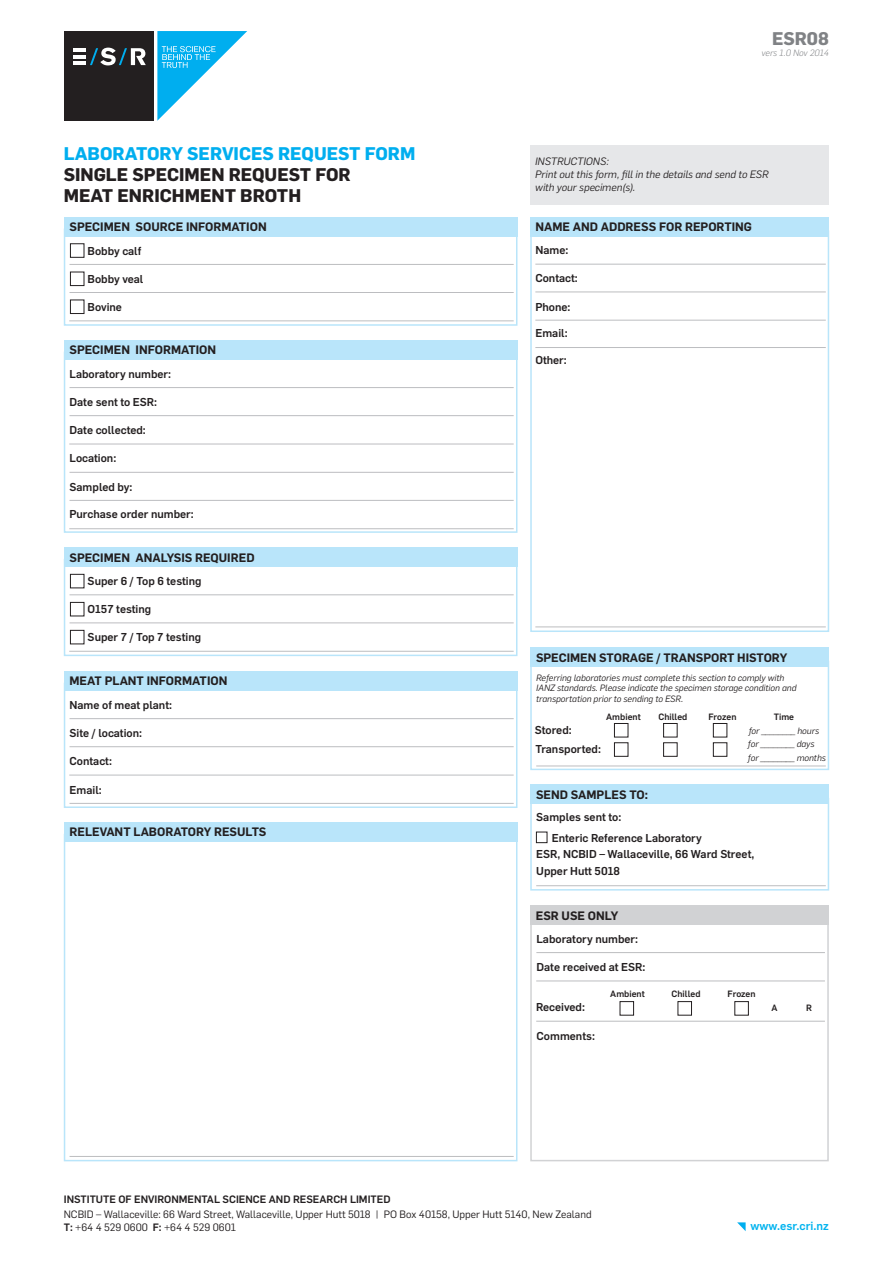
<style>
.page{position:relative;width:893px;height:1263px;background:#fff}
.page>*{position:absolute;margin:0;border:0;box-sizing:border-box;transform-origin:0 0}
.t1{font:700 18px/21px "Flama";color:#231f20}
.t2{font:700 18px "Flama";color:#00aeef}
.t3{font:700 18px "Flama";color:#808285}
.t4{font:600 12px "Flama";color:#231f20}
.t5{font:500 11.7px "Flama";color:#00b3ef}
.t6{font:500 11.25px/16.5px "Flama";color:#231f20}
.t7{font:10.5px "Flama";color:#231f20}
.t8{font:italic 10.5px/12.8px "Flama";color:#231f20}
.t9{font:500 10.5px "Flama";color:#231f20}
.t10{font:italic 9px/10.5px "Flama";color:#231f20}
.t11{font:500 9px "Flama";color:#231f20}
.t12{font:italic 300 9px "Flama";letter-spacing:-.005em;color:#808285}
.s1{font-weight:500}
</style>
<div class="page">
<div style="left:64px;top:228px;width:453px;height:98px;border:2px solid #b9e5fa"></div>
<div style="left:64px;top:559px;width:453px;height:97px;border:2px solid #b9e5fa"></div>
<div style="left:64px;top:352px;width:453px;height:181px;border:2px solid #b9e5fa"></div>
<div style="left:64px;top:683px;width:453px;height:125px;border:2px solid #b9e5fa"></div>
<div style="left:64px;top:834px;width:453px;height:327px;border:2px solid #b9e5fa"></div>
<div style="left:64px;top:31px;width:90px;height:90px;background:#231f20"></div>
<svg style="left:73px;top:48px;width:73px;height:17px"></svg>
<svg style="left:157px;top:31px;width:90px;height:90px"></svg>
<div style="left:64px;top:217px;width:453px;height:19px;background:#b9e5fa"></div>
<div style="left:64px;top:547px;width:453px;height:20px;background:#b9e5fa"></div>
<div style="left:64px;top:340px;width:453px;height:19px;background:#b9e5fa"></div>
<div style="left:64px;top:671px;width:453px;height:19px;background:#b9e5fa"></div>
<div style="left:64px;top:822px;width:453px;height:19px;background:#b9e5fa"></div>
<hr style="left:70px;top:264px;width:444px;height:1px;background:#bcbdc0">
<hr style="left:70px;top:594px;width:444px;height:1px;background:#bcbdc0">
<hr style="left:70px;top:387px;width:444px;height:1px;background:#bcbdc0">
<hr style="left:70px;top:718px;width:444px;height:1px;background:#bcbdc0">
<hr style="left:70px;top:472px;width:444px;height:1px;background:#bcbdc0">
<hr style="left:70px;top:803px;width:444px;height:1px;background:#bcbdc0">
<hr style="left:70px;top:1156px;width:444px;height:1px;background:#bcbdc0">
<hr style="left:70px;top:292px;width:444px;height:1px;background:#bcbdc0">
<hr style="left:70px;top:623px;width:444px;height:1px;background:#bcbdc0">
<hr style="left:70px;top:415px;width:444px;height:1px;background:#bcbdc0">
<hr style="left:70px;top:746px;width:444px;height:1px;background:#bcbdc0">
<hr style="left:70px;top:500px;width:444px;height:1px;background:#bcbdc0">
<hr style="left:69px;top:321px;width:445px;height:1px;background:#bcbdc0">
<hr style="left:69px;top:651px;width:445px;height:1px;background:#bcbdc0">
<hr style="left:69px;top:444px;width:445px;height:1px;background:#bcbdc0">
<hr style="left:69px;top:775px;width:445px;height:1px;background:#bcbdc0">
<hr style="left:69px;top:528px;width:445px;height:1px;background:#bcbdc0">
<div style="left:530px;top:230px;width:299px;height:402px;border:2px solid #b9e5fa"></div>
<div style="left:530px;top:217px;width:299px;height:19px;background:#b9e5fa"></div>
<hr style="left:535px;top:264px;width:291px;height:1px;background:#bcbdc0">
<hr style="left:535px;top:292px;width:291px;height:1px;background:#bcbdc0">
<hr style="left:535px;top:320px;width:291px;height:1px;background:#bcbdc0">
<hr style="left:535px;top:347px;width:291px;height:1px;background:#bcbdc0">
<hr style="left:535px;top:627px;width:291px;height:1px;background:#bcbdc0">
<div style="left:530px;top:145px;width:299px;height:60px;background:#e6e7e9"></div>
<div style="left:530px;top:919px;width:299px;height:242px;border:2px solid #d1d2d4"></div>
<div style="left:530px;top:905px;width:299px;height:20px;background:#d1d2d4"></div>
<div style="left:530px;top:661px;width:299px;height:109px;border:2px solid #b9e5fa"></div>
<div style="left:530px;top:648px;width:299px;height:19px;background:#b9e5fa"></div>
<hr style="left:536px;top:766px;width:290px;height:1px;background:#bcbdc0">
<div style="left:530px;top:798px;width:299px;height:92px;border:2px solid #b9e5fa"></div>
<div style="left:530px;top:785px;width:299px;height:19px;background:#b9e5fa"></div>
<hr style="left:536px;top:885px;width:290px;height:1px;background:#bcbdc0">
<div style="left:536px;top:832px;width:11px;height:11px;border:1px solid #231f20"></div>
<hr style="left:536px;top:952px;width:289px;height:1px;background:#bcbdc0">
<hr style="left:536px;top:981px;width:289px;height:1px;background:#bcbdc0">
<hr style="left:536px;top:1021px;width:289px;height:1px;background:#bcbdc0">
<div style="left:70px;top:272px;width:14px;height:14px;border:1px solid #231f20"></div>
<div style="left:70px;top:300px;width:14px;height:14px;border:1px solid #231f20"></div>
<div style="left:70px;top:574px;width:14px;height:14px;border:1px solid #231f20"></div>
<div style="left:70px;top:602px;width:14px;height:14px;border:1px solid #231f20"></div>
<div style="left:70px;top:630px;width:14px;height:14px;border:1px solid #231f20"></div>
<div style="left:614px;top:723px;width:14px;height:14px;border:1px solid #231f20"></div>
<div style="left:663px;top:723px;width:14px;height:14px;border:1px solid #231f20"></div>
<div style="left:713px;top:723px;width:14px;height:14px;border:1px solid #231f20"></div>
<div style="left:614px;top:742px;width:14px;height:14px;border:1px solid #231f20"></div>
<div style="left:663px;top:742px;width:14px;height:14px;border:1px solid #231f20"></div>
<div style="left:713px;top:742px;width:14px;height:14px;border:1px solid #231f20"></div>
<div style="left:620px;top:1001px;width:14px;height:14px;border:1px solid #231f20"></div>
<div style="left:678px;top:1001px;width:14px;height:14px;border:1px solid #231f20"></div>
<div style="left:735px;top:1001px;width:14px;height:14px;border:1px solid #231f20"></div>
<svg style="left:737px;top:1222px;width:9px;height:9px"></svg>
<p class="t2" style="left:64px;top:140px;width:353px">LABORATORY SERVICES REQUEST FORM</p>
<p class="t1" style="left:64px;top:163px;width:288px">SINGLE SPECIMEN REQUEST FOR<br>MEAT ENRICHMENT BROTH</p>
<p class="t4" style="left:70px;top:218px;width:199px">SPECIMEN SOURCE INFORMATION</p>
<p class="t6" style="left:88px;top:242px;width:55px">Bobby calf</p>
<p class="t6" style="left:88px;top:270px;width:57px">Bobby veal</p>
<p class="t6" style="left:88px;top:298px;width:36px">Bovine</p>
<p class="t4" style="left:70px;top:341px;width:148px">SPECIMEN INFORMATION</p>
<p class="t6" style="left:70px;top:365px;width:103px">Laboratory number:</p>
<p class="t6" style="left:70px;top:393px;width:89px">Date sent to ESR:</p>
<p class="t6" style="left:70px;top:421px;width:78px">Date collected:</p>
<p class="t6" style="left:70px;top:450px;width:48px">Location:</p>
<p class="t6" style="left:70px;top:478px;width:65px">Sampled by:</p>
<p class="t6" style="left:70px;top:506px;width:126px">Purchase order number:</p>
<p class="t4" style="left:70px;top:548px;width:187px">SPECIMEN ANALYSIS REQUIRED</p>
<p class="t6" style="left:88px;top:572px;width:115px">Super 6 / Top 6 testing</p>
<p class="t6" style="left:88px;top:600px;width:65px">O157 testing</p>
<p class="t6" style="left:88px;top:628px;width:115px">Super 7 / Top 7 testing</p>
<p class="t4" style="left:70px;top:672px;width:159px">MEAT PLANT INFORMATION</p>
<p class="t6" style="left:70px;top:696px;width:104px">Name of meat plant:</p>
<p class="t6" style="left:70px;top:724px;width:74px">Site / location:</p>
<p class="t6" style="left:70px;top:752px;width:44px">Contact:</p>
<p class="t6" style="left:70px;top:781px;width:34px">Email:</p>
<p class="t4" style="left:70px;top:823px;width:198px">RELEVANT LABORATORY RESULTS</p>
<p class="t3" style="left:772px;top:26px;width:58px">ESR08</p>
<p class="t12" style="left:762px;top:46px;width:69px">vers 1.0 Nov 2014</p>
<p class="t8" style="left:535px;top:155px;width:235px">INSTRUCTIONS:<br>Print out this form, fill in the details and send to ESR with your specimen(s).</p>
<p class="t4" style="left:535px;top:218px;width:218px">NAME AND ADDRESS FOR REPORTING</p>
<p class="t6" style="left:535px;top:242px;width:35px">Name:</p>
<p class="t6" style="left:535px;top:269px;width:44px">Contact:</p>
<p class="t6" style="left:535px;top:298px;width:37px">Phone:</p>
<p class="t6" style="left:535px;top:324px;width:34px">Email:</p>
<p class="t6" style="left:535px;top:351px;width:33px">Other:</p>
<p class="t4" style="left:536px;top:648px;width:253px">SPECIMEN STORAGE / TRANSPORT HISTORY</p>
<p class="t10" style="left:536px;top:672px;width:262px">Referring laboratories must complete this section to comply with<br>IANZ standards. Please indicate the specimen storage condition and transportation prior to sending to ESR.</p>
<p class="t11" style="left:606px;top:710px;width:36px">Ambient</p>
<p class="t11" style="left:658px;top:710px;width:30px">Chilled</p>
<p class="t11" style="left:708px;top:710px;width:30px">Frozen</p>
<p class="t11" style="left:774px;top:710px;width:22px">Time</p>
<p class="t6" style="left:535px;top:721px;width:38px">Stored:</p>
<p class="t10" style="left:749px;top:725px;width:72px">for ________ hours</p>
<p class="t6" style="left:535px;top:740px;width:67px">Transported:</p>
<p class="t10" style="left:748px;top:738px;width:68px">for ________ days</p>
<p class="t10" style="left:748px;top:752px;width:80px">for ________ months</p>
<p class="t4" style="left:536px;top:786px;width:114px">SEND SAMPLES TO:</p>
<p class="t6" style="left:536px;top:808px;width:87px">Samples sent to:</p>
<p class="t6" style="left:552px;top:829px;width:152px">Enteric Reference Laboratory</p>
<p class="t6" style="left:536px;top:845px;width:220px">ESR, NCBID – Wallaceville, 66 Ward Street,<br>Upper Hutt 5018</p>
<p class="t4" style="left:536px;top:906px;width:84px">ESR USE ONLY</p>
<p class="t6" style="left:536px;top:930px;width:103px">Laboratory number:</p>
<p class="t6" style="left:536px;top:958px;width:110px">Date received at ESR:</p>
<p class="t11" style="left:610px;top:987px;width:36px">Ambient</p>
<p class="t11" style="left:671px;top:987px;width:30px">Chilled</p>
<p class="t11" style="left:727px;top:987px;width:30px">Frozen</p>
<p class="t6" style="left:536px;top:998px;width:51px">Received:</p>
<p class="t11" style="left:771px;top:1001px;width:8px">A</p>
<p class="t11" style="left:806px;top:1001px;width:7px">R</p>
<p class="t6" style="left:536px;top:1027px;width:60px">Comments:</p>
<p class="t9" style="left:64px;top:1191px;width:328px">INSTITUTE OF ENVIRONMENTAL SCIENCE AND RESEARCH LIMITED</p>
<p class="t7" style="left:64px;top:1206px;width:529px">NCBID – Wallaceville: 66 Ward Street, Wallaceville, Upper Hutt 5018 | PO Box 40158, Upper Hutt 5140, New Zealand</p>
<p class="t7" style="left:64px;top:1219px;width:174px"><span class="s1">T:</span> +64 4 529 0600 <span class="s1">F:</span> +64 4 529 0601</p>
<p class="t5" style="left:750px;top:1217px;width:80px">www.esr.cri.nz</p>
</div>
